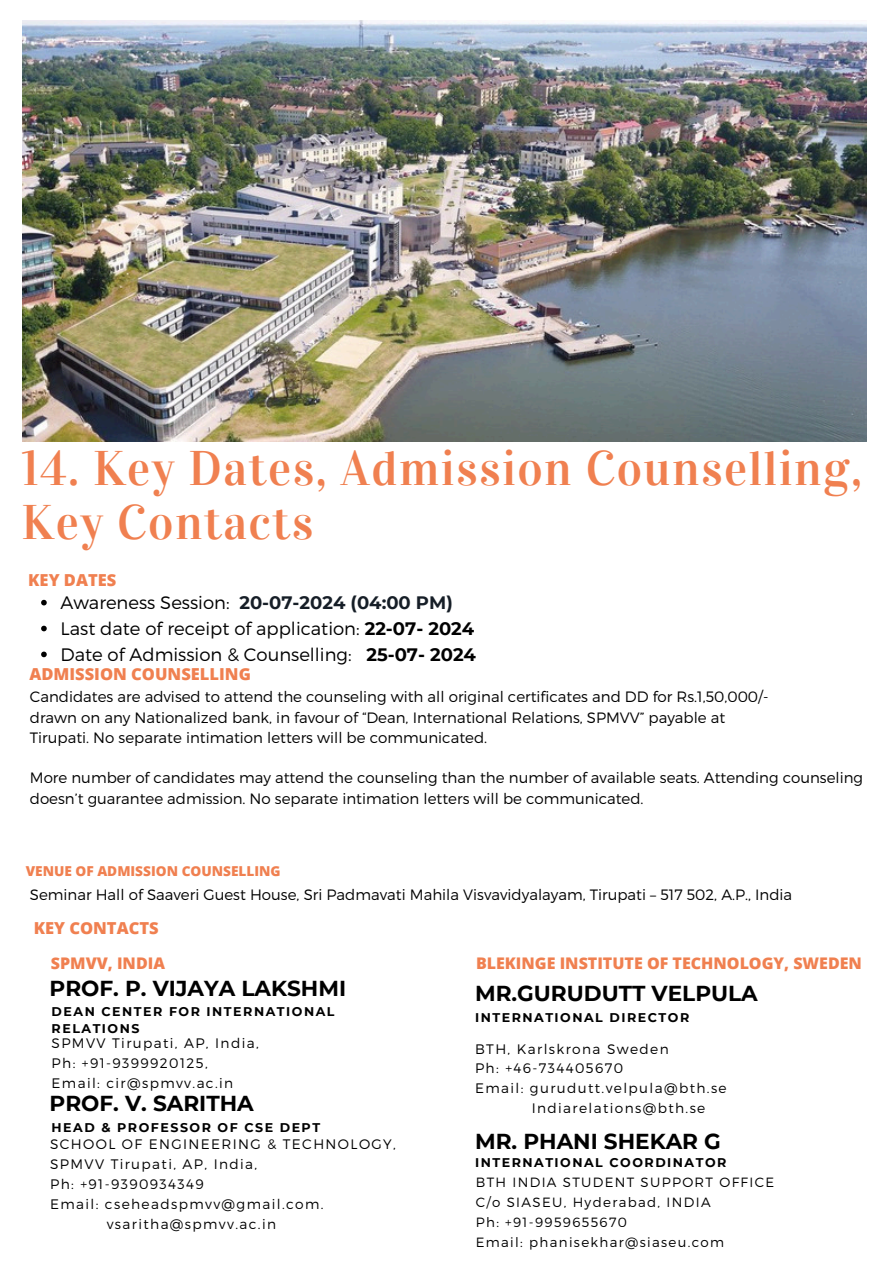
<style>
.page{position:relative;width:894px;height:1264px;background:#fff}
.page>*{position:absolute;margin:0;border:0;box-sizing:border-box;transform-origin:0 0}
.t1{font:48.45px/53.6px "Vidaloka";letter-spacing:.03em;color:#f08050}
.t2{font:700 21.6px "Montserrat";color:#000}
.t3{font:300 18px "Montserrat";color:#000}
.t4{font:700 18px "Montserrat";color:#161e27}
.t5{font:800 16.5px "Open Sans";color:#f08050}
.t6{font:800 16.05px "Open Sans";color:#f08050}
.t7{font:300 15px/20.2px "Montserrat";color:#000}
.t8{font:300 13.8px/20px "Montserrat";letter-spacing:.1em;color:#000}
.t9{font:800 13.65px "Open Sans";color:#f08050}
.t10{font:300 13.35px "Montserrat";letter-spacing:.1em;color:#000}
.t11{font:700 12.6px/17.1px "Montserrat";letter-spacing:.12em;color:#000}
.s1{font-weight:300;color:#000}
.s2{font-weight:700}
</style>
<div class="page">
<img style="left:22px;top:21px;width:844px;height:420px">
<svg style="left:41px;top:600px;width:6px;height:5px"></svg>
<svg style="left:41px;top:625px;width:6px;height:6px"></svg>
<svg style="left:41px;top:651px;width:6px;height:6px"></svg>
<h2 class="t1" style="left:22px;top:442px;width:841px">14. Key Dates, Admission Counselling,<br>Key Contacts</h2>
<p class="t5" style="left:28px;top:568px;width:89px">KEY DATES</p>
<p class="t4" style="left:60px;top:591px;width:394px"><span class="s1">Awareness Session:</span> 20-07-2024 (04:00 PM)</p>
<p class="t3" style="left:60px;top:616px;width:415px">Last date of receipt of application: <span class="s2">22-07- 2024</span></p>
<p class="t3" style="left:60px;top:642px;width:417px">Date of Admission &amp; Counselling: <span class="s2">25-07- 2024</span></p>
<p class="t5" style="left:29px;top:662px;width:223px">ADMISSION COUNSELLING</p>
<p class="t7" style="left:30px;top:686px;width:739px">Candidates are advised to attend the counseling with all original certificates and DD for Rs.1,50,000/- drawn on any Nationalized bank, in favour of “Dean, International Relations, SPMVV” payable at<br>Tirupati. No separate intimation letters will be communicated.</p>
<p class="t7" style="left:30px;top:767px;width:834px">More number of candidates may attend the counseling than the number of available seats. Attending counseling doesn’t guarantee admission. No separate intimation letters will be communicated.</p>
<h2 class="t9" style="left:26px;top:861px;width:256px">VENUE OF ADMISSION COUNSELLING</h2>
<p class="t7" style="left:30px;top:883px;width:763px">Seminar Hall of Saaveri Guest House, Sri Padmavati Mahila Visvavidyalayam, Tirupati – 517 502, A.P., India</p>
<p class="t5" style="left:34px;top:916px;width:126px">KEY CONTACTS</p>
<h2 class="t6" style="left:51px;top:951px;width:116px">SPMVV, INDIA</h2>
<p class="t6" style="left:476px;top:951px;width:387px">BLEKINGE INSTITUTE OF TECHNOLOGY, SWEDEN</p>
<p class="t2" style="left:50px;top:974px;width:298px">PROF. P. VIJAYA LAKSHMI</p>
<p class="t11" style="left:52px;top:1002px;width:284px">DEAN CENTER FOR INTERNATIONAL<br>RELATIONS</p>
<p class="t8" style="left:52px;top:1032px;width:209px">SPMVV Tirupati, AP, India,</p>
<p class="t8" style="left:52px;top:1052px;width:158px">Ph: +91-9399920125,</p>
<h5 class="t8" style="left:52px;top:1072px;width:183px">Email: cir@spmvv.ac.in</h5>
<h2 class="t2" style="left:50px;top:1090px;width:206px">PROF. V. SARITHA</h2>
<p class="t11" style="left:52px;top:1118px;width:270px">HEAD &amp; PROFESSOR OF CSE DEPT</p>
<p class="t8" style="left:50px;top:1133px;width:347px">SCHOOL OF ENGINEERING &amp; TECHNOLOGY,<br>SPMVV Tirupati, AP, India,</p>
<p class="t8" style="left:50px;top:1173px;width:155px">Ph: +91-9390934349</p>
<p class="t8" style="left:50px;top:1193px;width:275px">Email: cseheadspmvv@gmail.com.</p>
<p class="t8" style="left:107px;top:1213px;width:171px">vsaritha@spmvv.ac.in</p>
<h1 class="t2" style="left:475px;top:980px;width:284px">MR.GURUDUTT VELPULA</h1>
<h3 class="t11" style="left:475px;top:1008px;width:216px">INTERNATIONAL DIRECTOR</h3>
<p class="t8" style="left:475px;top:1038px;width:195px">BTH, Karlskrona Sweden</p>
<p class="t8" style="left:475px;top:1057px;width:149px">Ph: +46-734405670</p>
<p class="t8" style="left:475px;top:1077px;width:253px">Email: gurudutt.velpula@bth.se</p>
<h3 class="t8" style="left:531px;top:1097px;width:175px">Indiarelations@bth.se</h3>
<h6 class="t2" style="left:475px;top:1127px;width:247px">MR. PHANI SHEKAR G</h6>
<h6 class="t11" style="left:475px;top:1153px;width:253px">INTERNATIONAL COORDINATOR</h6>
<p class="t10" style="left:475px;top:1173px;width:300px">BTH INDIA STUDENT SUPPORT OFFICE</p>
<h6 class="t10" style="left:475px;top:1193px;width:236px">C/o SIASEU, Hyderabad, INDIA</h6>
<h3 class="t10" style="left:475px;top:1213px;width:152px">Ph: +91-9959655670</h3>
<h5 class="t10" style="left:475px;top:1233px;width:250px">Email: phanisekhar@siaseu.com</h5>
</div>
